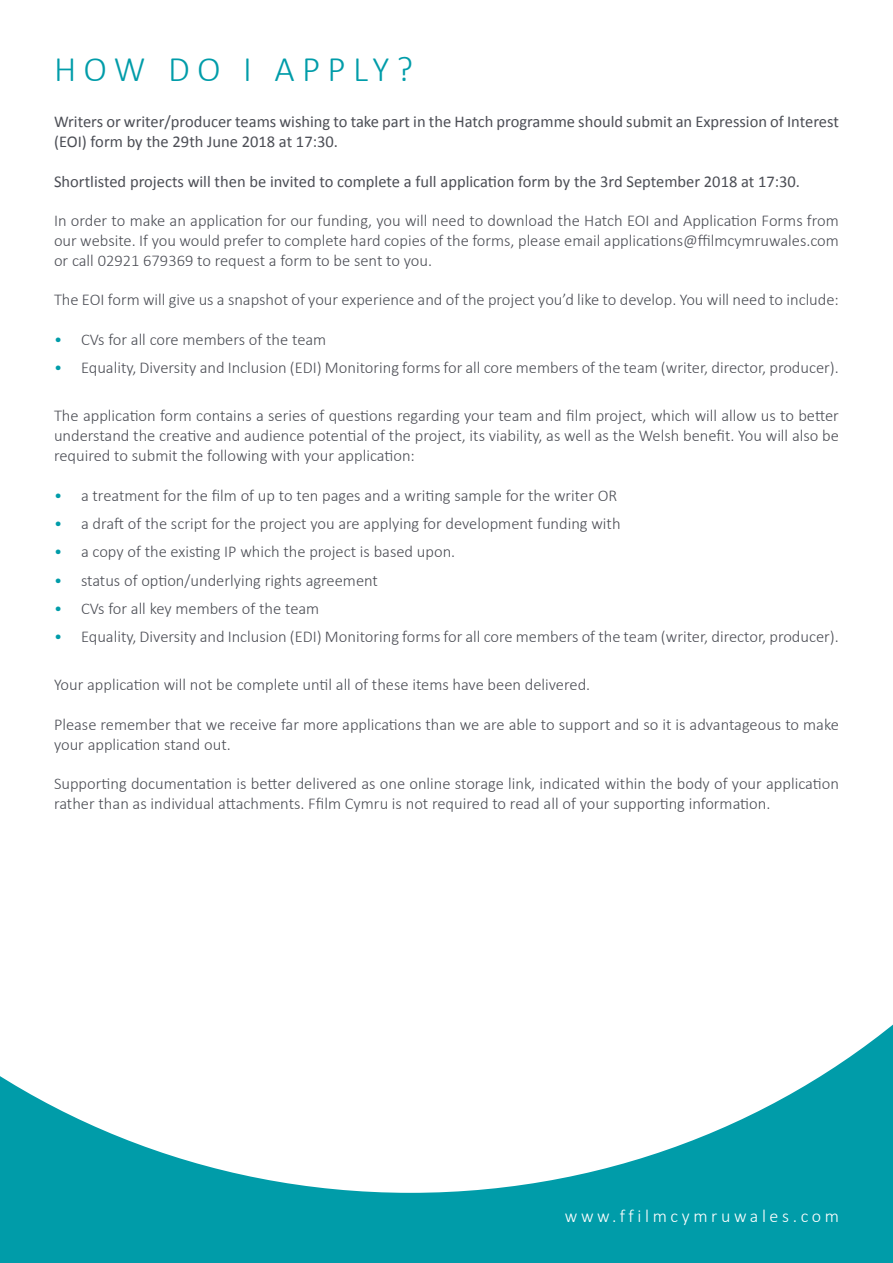
<style>
.page{position:relative;width:893px;height:1263px;background:#009ca9}
.page>*{position:absolute;margin:0;border:0;box-sizing:border-box;transform-origin:0 0}
.t1{font:300 36px "Calibri";letter-spacing:.2em;color:#009ca9}
.t2{font:300 18px "Calibri";letter-spacing:.2em;color:#fff}
.t3{font:300 16.5px/19.8px "Calibri";color:#4c4e55;text-align:justify}
.t4{font:16.5px/19.8px "Calibri";color:#4c4e55}
.s1{color:#009ca9}
</style>
<div class="page">
<div style="left:0;top:0;width:893px;height:1193px;background:#fff"></div>
<h1 class="t1" style="left:54px;top:47px;width:361px">HOW DO I APPLY?</h1>
<p class="t4" style="left:54px;top:111px;width:786px">Writers or writer/producer teams wishing to take part in the Hatch programme should submit an Expression of Interest (EOI) form by the 29th June 2018 at 17:30.</p>
<p class="t4" style="left:54px;top:171px;width:748px">Shortlisted projects will then be invited to complete a full application form by the 3rd September 2018 at 17:30.</p>
<p class="t3" style="left:54px;top:211px;width:786px">In order to make an application for our funding, you will need to download the Hatch EOI and Application Forms from our website. If you would prefer to complete hard copies of the forms, please email applications@ffilmcymruwales.com or call 02921 679369 to request a form to be sent to you.</p>
<p class="t3" style="left:54px;top:290px;width:786px">The EOI form will give us a snapshot of your experience and of the project you’d like to develop. You will need to include:</p>
<p class="t3" style="left:54px;top:329px;width:274px"><span class="s1">•</span> CVs for all core members of the team</p>
<p class="t3" style="left:54px;top:358px;width:786px"><span class="s1">•</span> Equality, Diversity and Inclusion (EDI) Monitoring forms for all core members of the team (writer, director, producer).</p>
<p class="t3" style="left:54px;top:406px;width:786px">The application form contains a series of questions regarding your team and film project, which will allow us to better understand the creative and audience potential of the project, its viability, as well as the Welsh benefit. You will also be required to submit the following with your application:</p>
<p class="t3" style="left:54px;top:485px;width:565px"><span class="s1">•</span> a treatment for the film of up to ten pages and a writing sample for the writer OR</p>
<p class="t3" style="left:54px;top:513px;width:568px"><span class="s1">•</span> a draft of the script for the project you are applying for development funding with</p>
<p class="t3" style="left:54px;top:542px;width:403px"><span class="s1">•</span> a copy of the existing IP which the project is based upon.</p>
<p class="t3" style="left:54px;top:570px;width:325px"><span class="s1">•</span> status of option/underlying rights agreement</p>
<p class="t3" style="left:54px;top:598px;width:267px"><span class="s1">•</span> CVs for all key members of the team</p>
<p class="t3" style="left:54px;top:627px;width:786px"><span class="s1">•</span> Equality, Diversity and Inclusion (EDI) Monitoring forms for all core members of the team (writer, director, producer).</p>
<p class="t3" style="left:54px;top:675px;width:538px">Your application will not be complete until all of these items have been delivered.</p>
<p class="t3" style="left:54px;top:714px;width:786px">Please remember that we receive far more applications than we are able to support and so it is advantageous to make your application stand out.</p>
<p class="t3" style="left:54px;top:774px;width:786px">Supporting documentation is better delivered as one online storage link, indicated within the body of your application rather than as individual attachments. Ffilm Cymru is not required to read all of your supporting information.</p>
<p class="t2" style="left:565px;top:1205px;width:276px">www.ffilmcymruwales.com</p>
</div>
